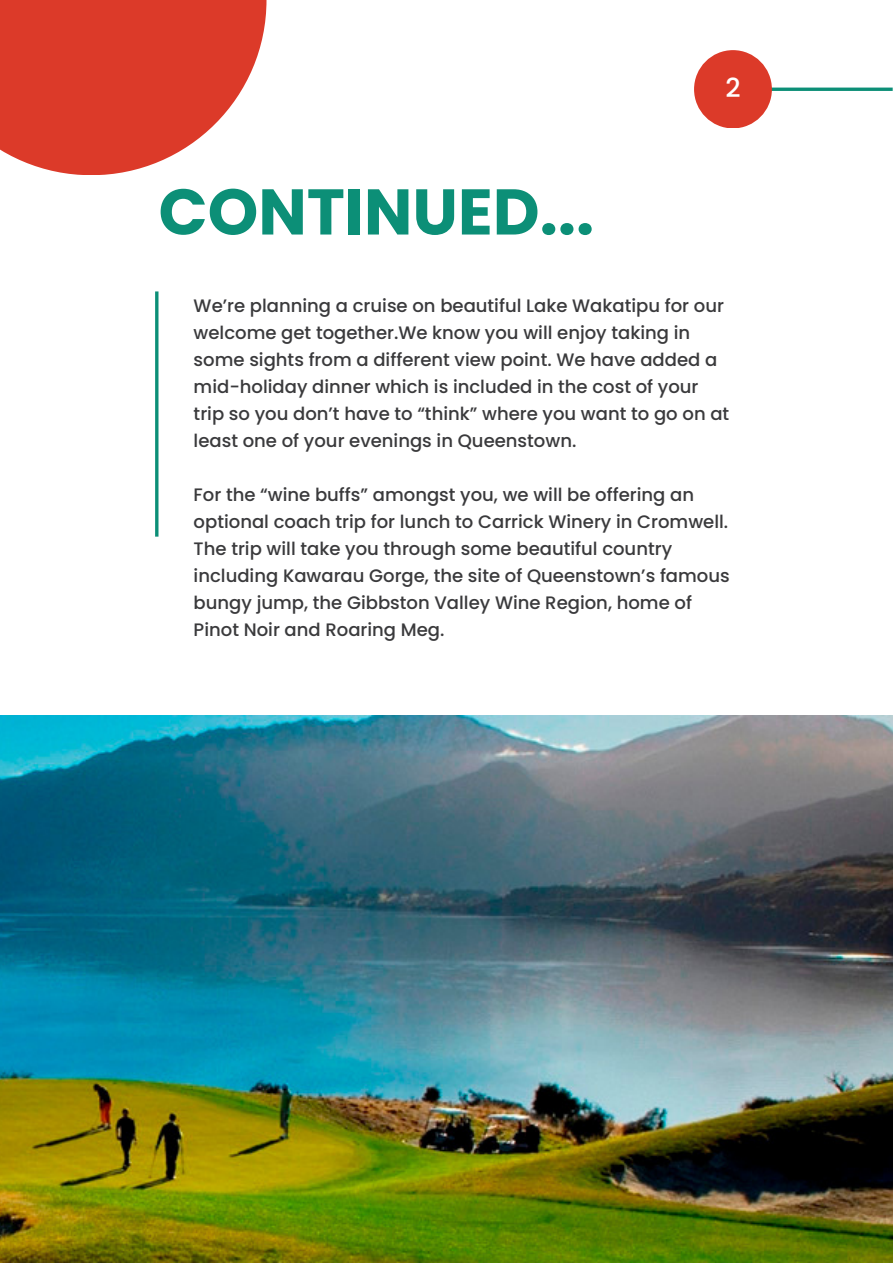
<style>
.page{position:relative;width:893px;height:1264px;background:#fff}
.page>*{position:absolute;margin:0;border:0;box-sizing:border-box;transform-origin:0 0}
.t1{font:700 64.5px "Poppins";color:#0c8f77}
.t2{font:500 26.25px "Poppins";color:#fff}
.t3{font:500 18px/27px "Poppins";color:#3a3a3c}
</style>
<div class="page">
<div style="left:0;top:0;width:266px;height:175px;background:#dc3a29"></div>
<hr style="left:155px;top:291px;width:3px;height:245px;background:#0c8f77">
<hr style="left:733px;top:88px;width:159px;height:3px;background:#0c8f77">
<div style="left:694px;top:50px;width:77px;height:78px;background:#dc3a29;border-radius:50%"></div>
<img style="left:0;top:715px;width:892px;height:546px">
<p class="t1" style="left:158px;top:167px;width:437px">CONTINUED...</p>
<p class="t2" style="left:725px;top:70px;width:17px">2</p>
<p class="t3" style="left:194px;top:292px;width:537px">We’re planning a cruise on beautiful Lake Wakatipu for our welcome get together.We know you will enjoy taking in some sights from a different view point. We have added a mid-holiday dinner which is included in the cost of your trip so you don’t have to “think” where you want to go on at least one of your evenings in Queenstown.</p>
<p class="t3" style="left:194px;top:481px;width:537px">For the “wine buffs” amongst you, we will be offering an optional coach trip for lunch to Carrick Winery in Cromwell.<br>The trip will take you through some beautiful country including Kawarau Gorge, the site of Queenstown’s famous bungy jump, the Gibbston Valley Wine Region, home of Pinot Noir and Roaring Meg.</p>
</div>
